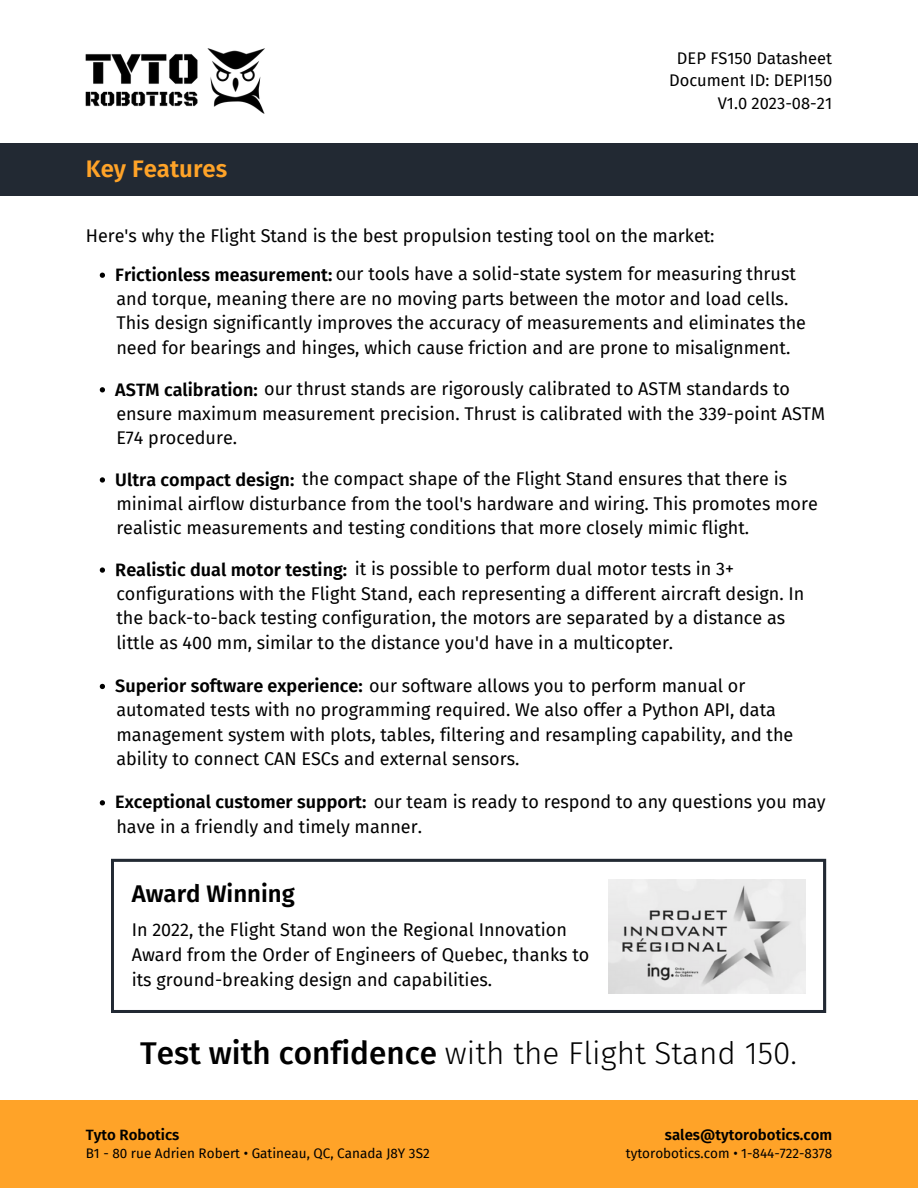
<style>
.page{position:relative;width:918px;height:1188px;background:#fff}
.page>*{position:absolute;margin:0;border:0;box-sizing:border-box;transform-origin:0 0}
.t1{font:300 31.5px "Fira Sans";color:#000}
.t2{font:600 24px "Fira Sans";color:#000}
.t3{font:600 24px "Fira Sans";color:#ffa328}
.t4{font:18px/24.5px "Fira Sans";color:#000}
.t5{font:16.5px "Fira Sans";color:#000}
.t6{font:600 15px "Fira Sans";color:#000}
.t7{font:13.5px "Fira Sans";color:#000}
.s1{font-weight:600}
.s2{font-weight:500}
</style>
<div class="page">
<div style="left:0;top:1101px;width:918px;height:87px;background:#ffa328"></div>
<img style="left:86px;top:49px;width:179px;height:65px">
<div style="left:0;top:144px;width:918px;height:52px;background:#222933"></div>
<svg style="left:111px;top:859px;width:715px;height:154px"></svg>
<img style="left:609px;top:879px;width:197px;height:115px">
<svg style="left:100px;top:273px;width:5px;height:5px"></svg>
<svg style="left:100px;top:387px;width:5px;height:5px"></svg>
<svg style="left:100px;top:477px;width:5px;height:6px"></svg>
<svg style="left:100px;top:567px;width:5px;height:6px"></svg>
<svg style="left:100px;top:684px;width:5px;height:5px"></svg>
<svg style="left:100px;top:800px;width:5px;height:5px"></svg>
<p class="t3" style="left:86px;top:155px;width:143px">Key Features</p>
<p class="t5" style="left:677px;top:49px;width:157px">DEP FS150 Datasheet</p>
<p class="t5" style="left:669px;top:71px;width:165px">Document ID: DEPI150</p>
<p class="t5" style="left:718px;top:94px;width:116px">V1.0 2023-08-21</p>
<p class="t4" style="left:86px;top:224px;width:630px">Here's why the Flight Stand is the best propulsion testing tool on the market:</p>
<p class="t4" style="left:115px;top:262px;width:692px"><span class="s1">Frictionless measurement:</span> our tools have a solid-state system for measuring thrust and torque, meaning there are no moving parts between the motor and load cells.<br>This design significantly improves the accuracy of measurements and eliminates the need for bearings and hinges, which cause friction and are prone to misalignment.</p>
<p class="t4" style="left:115px;top:377px;width:711px"><span class="s1">ASTM calibration:</span> our thrust stands are rigorously calibrated to ASTM standards to ensure maximum measurement precision. Thrust is calibrated with the 339-point ASTM<br>E74 procedure.</p>
<p class="t4" style="left:115px;top:467px;width:704px"><span class="s1">Ultra compact design:</span> the compact shape of the Flight Stand ensures that there is minimal airflow disturbance from the tool's hardware and wiring. This promotes more realistic measurements and testing conditions that more closely mimic flight.</p>
<p class="t4" style="left:115px;top:557px;width:691px"><span class="s1">Realistic dual motor testing:</span> it is possible to perform dual motor tests in 3+ configurations with the Flight Stand, each representing a different aircraft design. In the back-to-back testing configuration, the motors are separated by a distance as little as 400 mm, similar to the distance you'd have in a multicopter.</p>
<p class="t4" style="left:115px;top:673px;width:680px"><span class="s1">Superior software experience:</span> our software allows you to perform manual or automated tests with no programming required. We also offer a Python API, data management system with plots, tables, filtering and resampling capability, and the ability to connect CAN ESCs and external sensors.</p>
<p class="t4" style="left:115px;top:790px;width:712px"><span class="s1">Exceptional customer support:</span> our team is ready to respond to any questions you may have in a friendly and timely manner.</p>
<p class="t2" style="left:132px;top:880px;width:165px">Award Winning</p>
<p class="t4" style="left:132px;top:917px;width:459px;line-height:25px">In 2022, the Flight Stand won the Regional Innovation<br>Award from the Order of Engineers of Quebec, thanks to its ground-breaking design and capabilities.</p>
<p class="t1" style="left:140px;top:1034px;width:658px"><span class="s2">Test with confidence</span> with the Flight Stand 150.</p>
<p class="t6" style="left:86px;top:1126px;width:95px">Tyto Robotics</p>
<p class="t7" style="left:86px;top:1145px;width:345px">B1 - 80 rue Adrien Robert • Gatineau, QC, Canada J8Y 3S2</p>
<p class="t6" style="left:665px;top:1126px;width:169px">sales@tytorobotics.com</p>
<p class="t7" style="left:626px;top:1145px;width:208px">tytorobotics.com • 1-844-722-8378</p>
</div>
